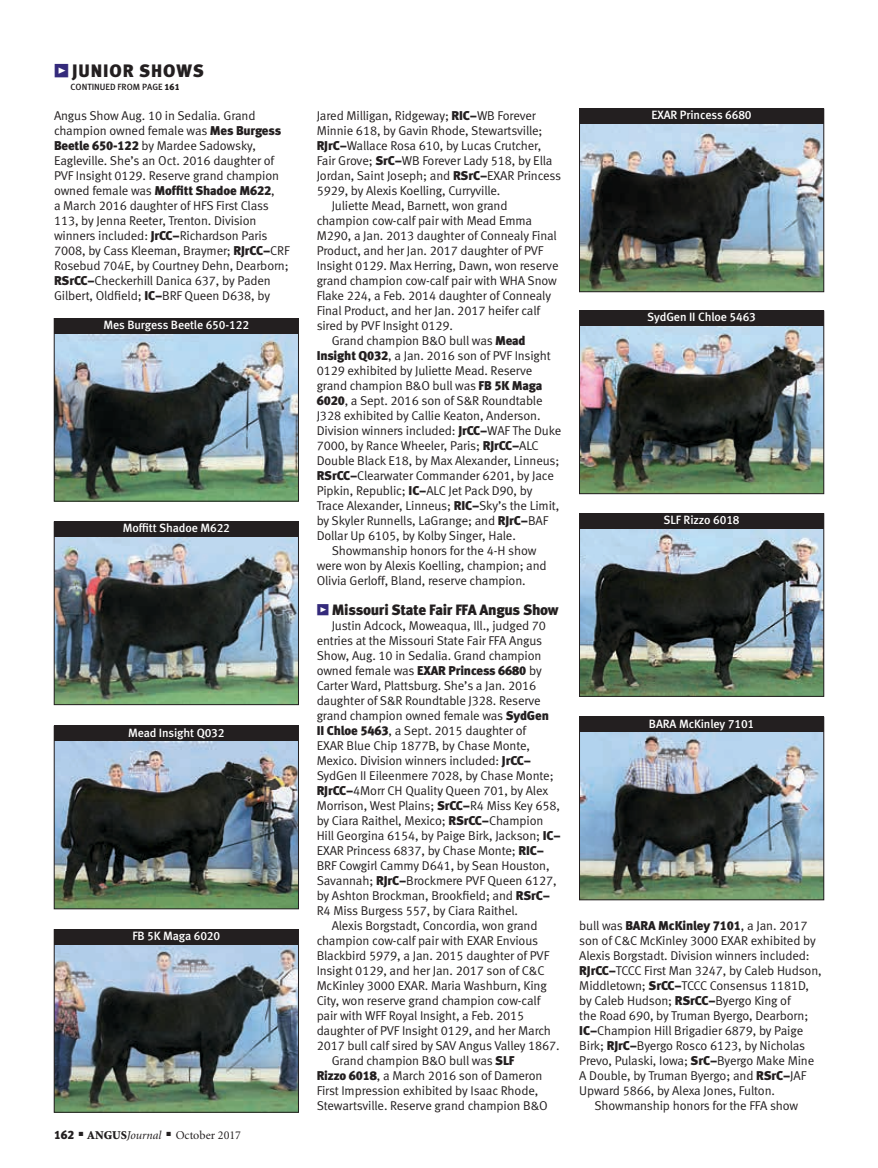
<style>
.page{position:relative;width:878px;height:1168px;background:#fff}
.page>*{position:absolute;margin:0;border:0;box-sizing:border-box;transform-origin:0 0}
.t1{font:18px "Meta Black LF";letter-spacing:.05em;color:#231f20}
.Test_heading{font:15px "Meta Black LF";letter-spacing:-.02em;color:#231f20}
.Test_copy{font:12.75px/15px "Meta Normal LF";letter-spacing:-.01em;color:#231f20}
.White_animal_name{font:12px "Meta Medium LF";letter-spacing:-.01em;color:#fff}
.t2{font:12px "Minion";color:#231f20}
.t3{font:9px "Meta Medium LF";color:#231f20}
.s1{font-family:"Meta Black Expert";color:#342a7b}
.s2{font-family:"Meta Black LF"}
.s3{font-family:"Meta Black Caps Expert";color:#342a7b}
.s4{font-weight:900}
.s5{font-style:italic}
</style>
<div class="page">
<img style="left:56px;top:333px;width:240px;height:166px">
<div style="left:54px;top:318px;width:244px;height:183px;border:1px solid #231f20"></div>
<div style="left:54px;top:318px;width:244px;height:15px;background:#231f20"></div>
<img style="left:581px;top:124px;width:241px;height:166px">
<div style="left:579px;top:109px;width:245px;height:183px;border:1px solid #231f20"></div>
<div style="left:579px;top:109px;width:245px;height:15px;background:#231f20"></div>
<img style="left:56px;top:537px;width:240px;height:166px">
<div style="left:54px;top:522px;width:244px;height:183px;border:1px solid #231f20"></div>
<div style="left:54px;top:522px;width:244px;height:15px;background:#231f20"></div>
<img style="left:581px;top:326px;width:241px;height:166px">
<div style="left:579px;top:311px;width:245px;height:183px;border:1px solid #231f20"></div>
<div style="left:579px;top:311px;width:245px;height:15px;background:#231f20"></div>
<img style="left:56px;top:741px;width:240px;height:166px">
<div style="left:54px;top:726px;width:244px;height:183px;border:1px solid #231f20"></div>
<div style="left:54px;top:726px;width:244px;height:15px;background:#231f20"></div>
<img style="left:581px;top:528px;width:241px;height:166px">
<div style="left:579px;top:513px;width:245px;height:183px;border:1px solid #231f20"></div>
<div style="left:579px;top:513px;width:245px;height:15px;background:#231f20"></div>
<img style="left:56px;top:944px;width:240px;height:166px">
<div style="left:54px;top:929px;width:244px;height:183px;border:1px solid #231f20"></div>
<div style="left:54px;top:929px;width:244px;height:15px;background:#231f20"></div>
<img style="left:581px;top:732px;width:241px;height:166px">
<div style="left:579px;top:717px;width:245px;height:183px;border:1px solid #231f20"></div>
<div style="left:579px;top:717px;width:245px;height:15px;background:#231f20"></div>
<p class="t1" style="left:54px;top:60px;width:151px"><span class="s1">z</span> JUNIOR SHOWS</p>
<p class="t3" style="left:70px;top:81px;width:111px">CONTINUED FROM PAGE <span class="s2">161</span></p>
<p class="Test_copy" style="left:54px;top:108px;width:237px">Angus Show Aug. 10 in Sedalia. Grand champion owned female was <span class="s2">Mes Burgess Beetle 650-122</span> by Mardee Sadowsky, Eagleville. She’s an Oct. 2016 daughter of PVF Insight 0129. Reserve grand champion owned female was <span class="s2">Moffitt Shadoe M622</span>,<br>a March 2016 daughter of HFS First Class 113, by Jenna Reeter, Trenton. Division winners included: <span class="s2">JrCC–</span>Richardson Paris 7008, by Cass Kleeman, Braymer; <span class="s2">RJrCC–</span>CRF Rosebud 704E, by Courtney Dehn, Dearborn; <span class="s2">RSrCC–</span>Checkerhill Danica 637, by Paden Gilbert, Oldfield; <span class="s2">IC–</span>BRF Queen D638, by</p>
<p class="Test_copy" style="left:316px;top:108px;width:246px">Jared Milligan, Ridgeway; <span class="s2">RIC–</span>WB Forever Minnie 618, by Gavin Rhode, Stewartsville; <span class="s2">RJrC–</span>Wallace Rosa 610, by Lucas Crutcher, Fair Grove; <span class="s2">SrC–</span>WB Forever Lady 518, by Ella Jordan, Saint Joseph; and <span class="s2">RSrC–</span>EXAR Princess 5929, by Alexis Koelling, Curryville.</p>
<p class="Test_copy" style="left:316px;top:198px;width:243px;text-indent:15px">Juliette Mead, Barnett, won grand champion cow-calf pair with Mead Emma M290, a Jan. 2013 daughter of Connealy Final Product, and her Jan. 2017 daughter of PVF Insight 0129. Max Herring, Dawn, won reserve grand champion cow-calf pair with WHA Snow Flake 224, a Feb. 2014 daughter of Connealy Final Product, and her Jan. 2017 heifer calf sired by PVF Insight 0129.</p>
<p class="Test_copy" style="left:316px;top:333px;width:246px;text-indent:15px">Grand champion B&amp;O bull was <span class="s2">Mead Insight Q032</span>, a Jan. 2016 son of PVF Insight 0129 exhibited by Juliette Mead. Reserve grand champion B&amp;O bull was <span class="s2">FB 5K Maga 6020</span>, a Sept. 2016 son of S&amp;R Roundtable J328 exhibited by Callie Keaton, Anderson.<br>Division winners included: <span class="s2">JrCC–</span>WAF The Duke 7000, by Rance Wheeler, Paris; <span class="s2">RJrCC–</span>ALC Double Black E18, by Max Alexander, Linneus; <span class="s2">RSrCC–</span>Clearwater Commander 6201, by Jace Pipkin, Republic; <span class="s2">IC–</span>ALC Jet Pack D90, by Trace Alexander, Linneus; <span class="s2">RIC–</span>Sky’s the Limit, by Skyler Runnells, LaGrange; and <span class="s2">RJrC–</span>BAF Dollar Up 6105, by Kolby Singer, Hale.</p>
<p class="Test_copy" style="left:316px;top:543px;width:231px;text-indent:15px">Showmanship honors for the 4-H show were won by Alexis Koelling, champion; and<br>Olivia Gerloff, Bland, reserve champion.</p>
<p class="Test_heading" style="left:316px;top:601px;width:243px"><span class="s3">z</span> Missouri State Fair FFA Angus Show</p>
<p class="Test_copy" style="left:316px;top:618px;width:245px;text-indent:15px">Justin Adcock, Moweaqua, Ill., judged 70 entries at the Missouri State Fair FFA Angus Show, Aug. 10 in Sedalia. Grand champion owned female was <span class="s2">EXAR Princess 6680</span> by Carter Ward, Plattsburg. She’s a Jan. 2016 daughter of S&amp;R Roundtable J328. Reserve grand champion owned female was <span class="s2">SydGen<br>II Chloe 5463</span>, a Sept. 2015 daughter of<br>EXAR Blue Chip 1877B, by Chase Monte, Mexico. Division winners included: <span class="s2">JrCC– </span>SydGen II Eileenmere 7028, by Chase Monte; <span class="s2">RJrCC–</span>4Morr CH Quality Queen 701, by Alex Morrison, West Plains; <span class="s2">SrCC–</span>R4 Miss Key 658, by Ciara Raithel, Mexico; <span class="s2">RSrCC–</span>Champion Hill Georgina 6154, by Paige Birk, Jackson; <span class="s2">IC– </span>EXAR Princess 6837, by Chase Monte; <span class="s2">RIC– </span>BRF Cowgirl Cammy D641, by Sean Houston, Savannah; <span class="s2">RJrC–</span>Brockmere PVF Queen 6127, by Ashton Brockman, Brookfield; and <span class="s2">RSrC– </span>R4 Miss Burgess 557, by Ciara Raithel.</p>
<p class="Test_copy" style="left:317px;top:918px;width:244px;text-indent:15px">Alexis Borgstadt, Concordia, won grand champion cow-calf pair with EXAR Envious Blackbird 5979, a Jan. 2015 daughter of PVF Insight 0129, and her Jan. 2017 son of C&amp;C McKinley 3000 EXAR. Maria Washburn, King City, won reserve grand champion cow-calf pair with WFF Royal Insight, a Feb. 2015 daughter of PVF Insight 0129, and her March 2017 bull calf sired by SAV Angus Valley 1867.</p>
<p class="Test_copy" style="left:317px;top:1053px;width:232px;text-indent:15px">Grand champion B&amp;O bull was <span class="s2">SLF<br>Rizzo 6018</span>, a March 2016 son of Dameron First Impression exhibited by Isaac Rhode, Stewartsville. Reserve grand champion B&amp;O</p>
<p class="White_animal_name" style="left:103px;top:318px;width:147px">Mes Burgess Beetle 650-122</p>
<p class="White_animal_name" style="left:123px;top:521px;width:109px">Moffitt Shadoe M622</p>
<p class="White_animal_name" style="left:128px;top:725px;width:98px">Mead Insight Q032</p>
<p class="White_animal_name" style="left:132px;top:929px;width:89px">FB 5K Maga 6020</p>
<p class="t2" style="left:54px;top:1129px;width:188px"><span class="s2">162</span> ■ <span class="s4">ANGUS</span><span class="s5">Journal</span> ■ October 2017</p>
<p class="White_animal_name" style="left:651px;top:108px;width:102px">EXAR Princess 6680</p>
<p class="White_animal_name" style="left:647px;top:310px;width:110px">SydGen II Chloe 5463</p>
<p class="White_animal_name" style="left:663px;top:513px;width:78px">SLF Rizzo 6018</p>
<p class="White_animal_name" style="left:649px;top:716px;width:107px">BARA McKinley 7101</p>
<p class="Test_copy" style="left:579px;top:918px;width:244px">bull was <span class="s2">BARA McKinley 7101</span>, a Jan. 2017 son of C&amp;C McKinley 3000 EXAR exhibited by Alexis Borgstadt. Division winners included:<br><span class="s2">RJrCC–</span>TCCC First Man 3247, by Caleb Hudson, Middletown; <span class="s2">SrCC–</span>TCCC Consensus 1181D, by Caleb Hudson; <span class="s2">RSrCC–</span>Byergo King of<br>the Road 690, by Truman Byergo, Dearborn; <span class="s2">IC–</span>Champion Hill Brigadier 6879, by Paige Birk; <span class="s2">RJrC–</span>Byergo Rosco 6123, by Nicholas Prevo, Pulaski, Iowa; <span class="s2">SrC–</span>Byergo Make Mine A Double, by Truman Byergo; and <span class="s2">RSrC–</span>JAF Upward 5866, by Alexa Jones, Fulton.</p>
<p class="Test_copy" style="left:594px;top:1098px;width:205px">Showmanship honors for the FFA show</p>
</div>
